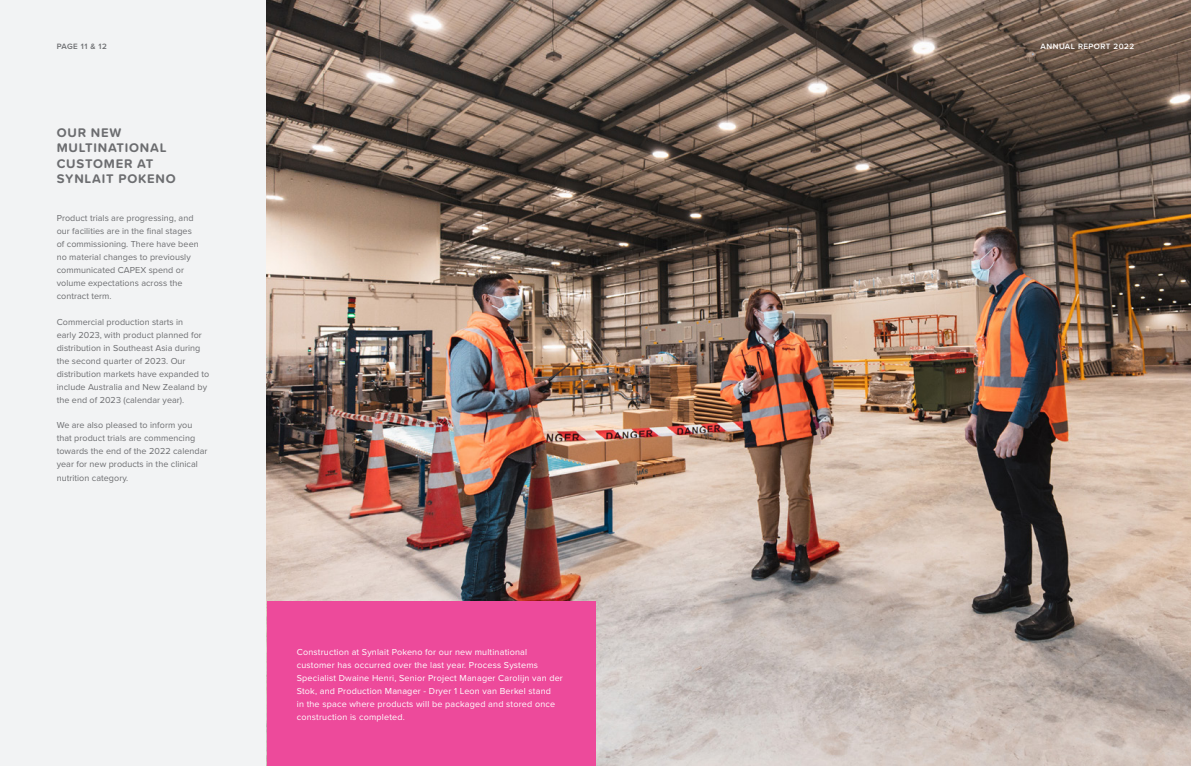
<style>
.page{position:relative;width:1191px;height:766px;background:#fff}
.page>*{position:absolute;margin:0;border:0;box-sizing:border-box;transform-origin:0 0}
.Synlait_AR20_Grey_PS{font:700 13px/15.6px "Proxima Soft";letter-spacing:.06em;color:#6c6d70}
.Synlait_AR20_Grey_PN{font:9px/13px "Proxima Nova";letter-spacing:.005em;color:#6c6d70}
.Synlait_AR20_Grey_PN-2{font:9px/13px "Proxima Nova";letter-spacing:.02em;color:#fff}
.t1{font:600 8px "Proxima Nova";letter-spacing:.06em;color:#fff}
.t2{font:600 8px "Proxima Nova";color:#6c6d70}
</style>
<div class="page">
<div style="left:0;top:0;width:1191px;height:765px;background:#f2f3f4"></div>
<img style="left:266px;top:0;width:925px;height:765px">
<div style="left:266px;top:601px;width:329px;height:164px;background:#ed4a9b"></div>
<p class="t2" style="left:57px;top:40px;width:52px">PAGE 11 &amp; 12</p>
<p class="t1" style="left:1040px;top:40px;width:95px">ANNUAL REPORT 2022</p>
<p class="Synlait_AR20_Grey_PS" style="left:57px;top:124px;width:121px">OUR NEW<br>MULTINATIONAL<br>CUSTOMER AT<br>SYNLAIT POKENO</p>
<p class="Synlait_AR20_Grey_PN" style="left:57px;top:211px;width:143px">Product trials are progressing, and our facilities are in the final stages of commissioning. There have been no material changes to previously communicated CAPEX spend or volume expectations across the contract term.</p>
<p class="Synlait_AR20_Grey_PN" style="left:57px;top:314px;width:154px">Commercial production starts in<br>early 2023, with product planned for distribution in Southeast Asia during the second quarter of 2023. Our distribution markets have expanded to include Australia and New Zealand by the end of 2023 (calendar year).</p>
<p class="Synlait_AR20_Grey_PN" style="left:57px;top:418px;width:152px">We are also pleased to inform you that product trials are commencing towards the end of the 2022 calendar year for new products in the clinical nutrition category.</p>
<p class="Synlait_AR20_Grey_PN-2" style="left:297px;top:645px;width:267px">Construction at Synlait Pokeno for our new multinational customer has occurred over the last year. Process Systems Specialist Dwaine Henri, Senior Project Manager Carolijn van der Stok, and Production Manager - Dryer 1 Leon van Berkel stand<br>in the space where products will be packaged and stored once construction is completed.</p>
</div>
